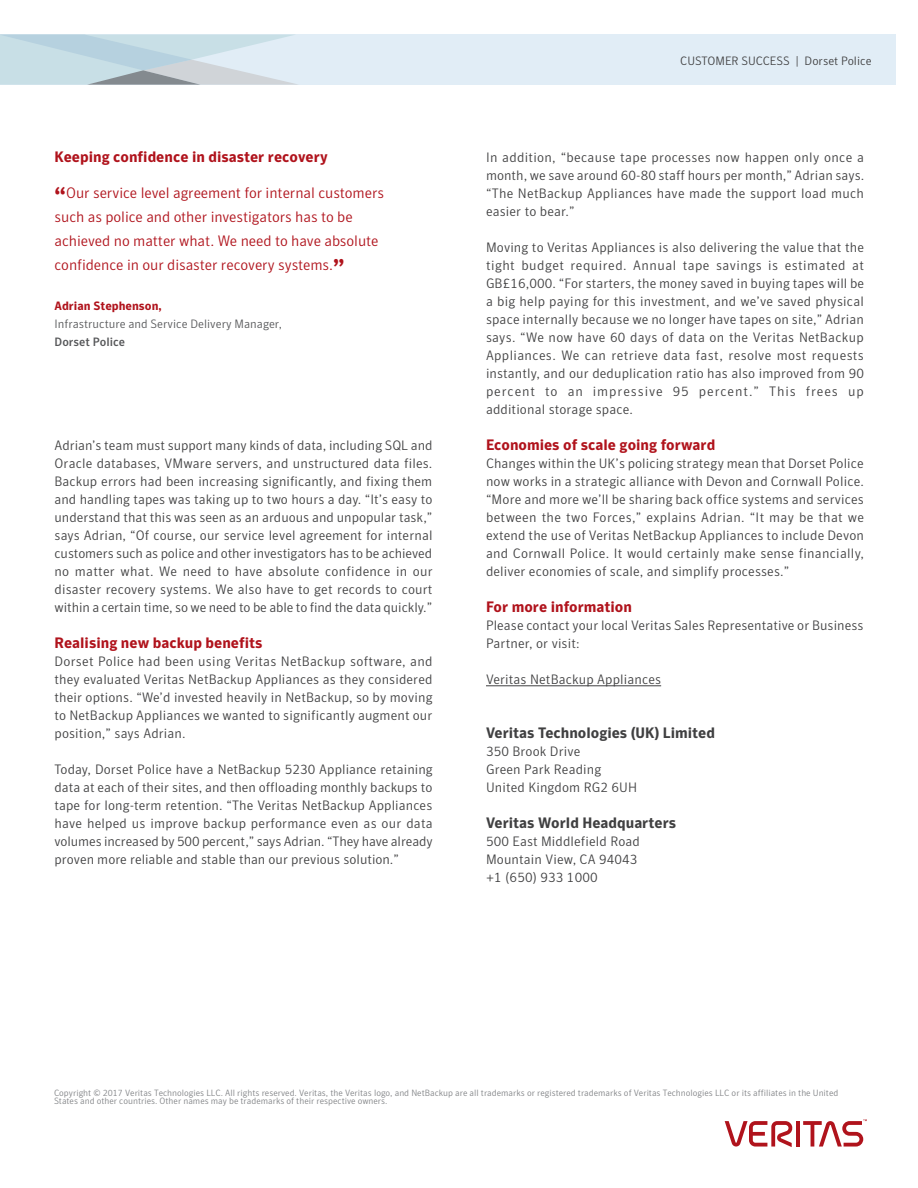
<style>
.page{position:relative;width:918px;height:1188px;background:#fff}
.page>*{position:absolute;margin:0;border:0;box-sizing:border-box;transform-origin:0 0}
.Quote_Right{font:300 15px/24px "Symantec Sans";letter-spacing:-.005em;color:#b0131c}
.Subhead{font:700 15px "Symantec Sans";color:#b0131c}
.Subhead-2{font:700 15px "Symantec Sans";color:#404041}
.Body_Copy{font:300 13.5px/18px "Symantec Sans";letter-spacing:.01em;color:#404041;text-align:justify}
.Quote_-_Job_Title{font:300 12px "Symantec Sans";color:#57585a}
.t1{font:300 12px "Symantec Sans";color:#404041}
.Quote_-_Name{font:700 12px "Symantec Sans";color:#b0131c}
.Quote_-_Company_Name{font:500 12px "Symantec Sans";color:#57585a}
.t2{font:300 9px/8.6px "Symantec Sans";color:#808285}
.s1{font-weight:700;font-size:24px}
</style>
<div class="page">
<hr style="left:796px;top:1121px;width:4px;height:26px;background:#b0131c">
<svg style="left:725px;top:1121px;width:68px;height:26px"></svg>
<svg style="left:803px;top:1119px;width:64px;height:28px"></svg>
<div style="left:0;top:35px;width:895px;height:50px;background:#e1edf6"></div>
<svg style="left:0;top:35px;width:298px;height:50px"></svg>
<hr style="left:486px;top:686px;width:175px;height:1px;background:#404041">
<p class="Subhead" style="left:55px;top:148px;width:275px">Keeping confidence in disaster recovery</p>
<p class="Quote_Right" style="left:55px;top:181px;width:331px"><span class="s1">“</span>Our service level agreement for internal customers such as police and other investigators has to be achieved no matter what. We need to have absolute confidence in our disaster recovery systems.<span class="s1">”</span></p>
<p class="Quote_-_Name" style="left:55px;top:298px;width:109px">Adrian Stephenson,</p>
<p class="Quote_-_Job_Title" style="left:55px;top:316px;width:229px">Infrastructure and Service Delivery Manager,</p>
<p class="Quote_-_Company_Name" style="left:55px;top:334px;width:72px">Dorset Police</p>
<p class="Body_Copy" style="left:55px;top:436px;width:380px">Adrian’s team must support many kinds of data, including SQL and Oracle databases, VMware servers, and unstructured data files.<br>Backup errors had been increasing significantly, and fixing them and handling tapes was taking up to two hours a day. “It’s easy to understand that this was seen as an arduous and unpopular task,” says Adrian, “Of course, our service level agreement for internal customers such as police and other investigators has to be achieved no matter what. We need to have absolute confidence in our disaster recovery systems. We also have to get records to court within a certain time, so we need to be able to find the data quickly.”</p>
<p class="Subhead" style="left:55px;top:634px;width:210px">Realising new backup benefits</p>
<p class="Body_Copy" style="left:55px;top:652px;width:380px">Dorset Police had been using Veritas NetBackup software, and they evaluated Veritas NetBackup Appliances as they considered their options. “We’d invested heavily in NetBackup, so by moving to NetBackup Appliances we wanted to significantly augment our position,” says Adrian.</p>
<p class="Body_Copy" style="left:55px;top:760px;width:380px">Today, Dorset Police have a NetBackup 5230 Appliance retaining data at each of their sites, and then offloading monthly backups to tape for long-term retention. “The Veritas NetBackup Appliances have helped us improve backup performance even as our data volumes increased by 500 percent,” says Adrian. “They have already proven more reliable and stable than our previous solution.”</p>
<p class="t1" style="left:680px;top:54px;width:193px">CUSTOMER SUCCESS | Dorset Police</p>
<p class="Body_Copy" style="left:486px;top:148px;width:380px">In addition, “because tape processes now happen only once a month, we save around 60-80 staff hours per month,” Adrian says. “The NetBackup Appliances have made the support load much easier to bear.”</p>
<p class="Body_Copy" style="left:486px;top:238px;width:380px">Moving to Veritas Appliances is also delivering the value that the tight budget required. Annual tape savings is estimated at GB£16,000. “For starters, the money saved in buying tapes will be a big help paying for this investment, and we’ve saved physical space internally because we no longer have tapes on site,” Adrian says. “We now have 60 days of data on the Veritas NetBackup Appliances. We can retrieve data fast, resolve most requests instantly, and our deduplication ratio has also improved from 90 percent to an impressive 95 percent.” This frees up additional storage space.</p>
<p class="Subhead" style="left:486px;top:436px;width:231px">Economies of scale going forward</p>
<p class="Body_Copy" style="left:486px;top:454px;width:380px">Changes within the UK’s policing strategy mean that Dorset Police now works in a strategic alliance with Devon and Cornwall Police. “More and more we’ll be sharing back office systems and services between the two Forces,” explains Adrian. “It may be that we extend the use of Veritas NetBackup Appliances to include Devon and Cornwall Police. It would certainly make sense financially, deliver economies of scale, and simplify processes.”</p>
<p class="Subhead" style="left:486px;top:598px;width:147px">For more information</p>
<p class="Body_Copy" style="left:486px;top:616px;width:379px">Please contact your local Veritas Sales Representative or Business<br>Partner, or visit:</p>
<p class="Body_Copy" style="left:486px;top:670px;width:177px">Veritas NetBackup Appliances</p>
<p class="Subhead-2" style="left:486px;top:724px;width:231px">Veritas Technologies (UK) Limited</p>
<p class="Body_Copy" style="left:486px;top:742px;width:96px">350 Brook Drive</p>
<p class="Body_Copy" style="left:486px;top:760px;width:117px">Green Park Reading</p>
<p class="Body_Copy" style="left:486px;top:778px;width:153px">United Kingdom RG2 6UH</p>
<p class="Subhead-2" style="left:486px;top:814px;width:192px">Veritas World Headquarters</p>
<p class="Body_Copy" style="left:486px;top:832px;width:155px">500 East Middlefield Road</p>
<p class="Body_Copy" style="left:486px;top:850px;width:153px">Mountain View, CA 94043</p>
<p class="Body_Copy" style="left:486px;top:868px;width:113px">+1 (650) 933 1000</p>
<p class="t2" style="left:54px;top:1088px;width:786px">Copyright © 2017 Veritas Technologies LLC. All rights reserved. Veritas, the Veritas logo, and NetBackup are all trademarks or registered trademarks of Veritas Technologies LLC or its affiliates in the United<br>States and other countries. Other names may be trademarks of their respective owners.</p>
</div>
